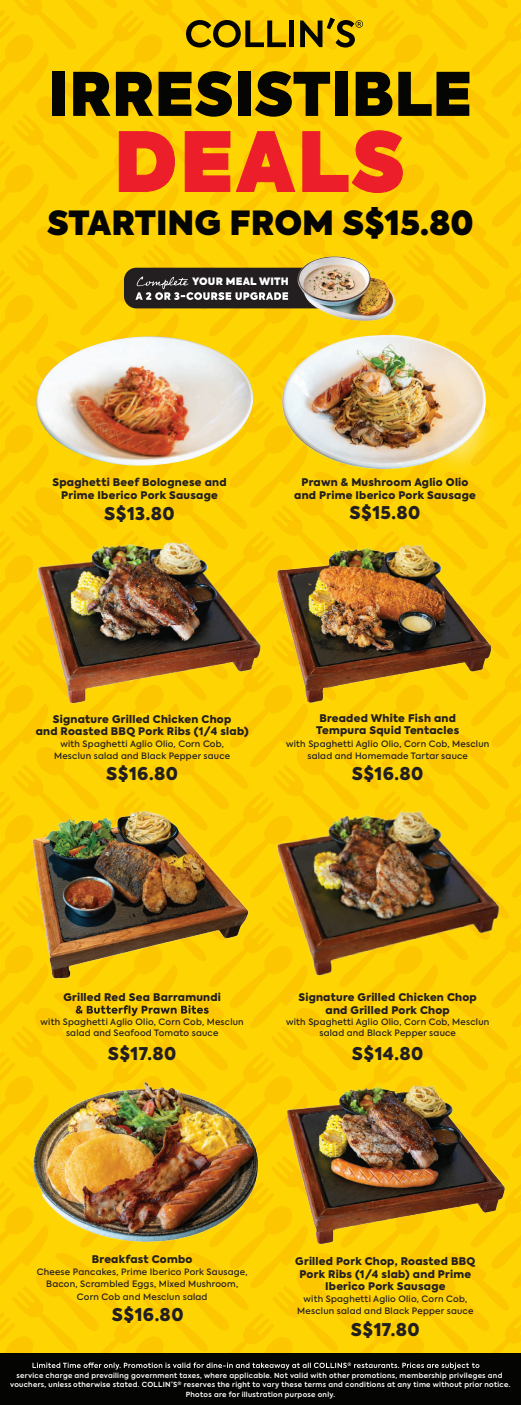
<style>
.page{position:relative;width:521px;height:1405px;background:#fff}
.page>*{position:absolute;margin:0;border:0;box-sizing:border-box;transform-origin:0 0}
.t1{font:800 80.85px "Axiforma";letter-spacing:.03em;color:#ec1e29}
.t2{font:800 59.59px "Axiforma";color:#050504}
.t3{font:800 33.16px "Axiforma";color:#050504}
.t4{font:900 17.5px "Axiforma";letter-spacing:.025em;color:#231f20}
.t5{font:900 10.5px/12.2px "Axiforma";letter-spacing:.025em;color:#231f20;text-align:center}
.t6{font:800 10.15px "Axiforma";letter-spacing:.02em;color:#fff}
.t7{font:500 8.75px/12.2px "Axiforma";letter-spacing:.025em;color:#231f20;text-align:center}
.t8{font:600 7px/9.6px "Axiforma";letter-spacing:.04em;color:#fff;text-align:center}
</style>
<div class="page">
<div style="left:0;top:1352px;width:521px;height:52px;background:#040503"></div>
<svg style="left:32px;top:1362px;width:447px;height:7px"></svg>
<img style="left:0;top:0;width:521px;height:1352px">
<h2 class="t2" style="left:48px;top:51px;width:425px">IRRESISTIBLE</h2>
<h1 class="t1" style="left:114px;top:103px;width:292px">DEALS</h1>
<h3 class="t3" style="left:47px;top:199px;width:428px">STARTING FROM S$15.80</h3>
<p class="t6" style="left:192px;top:274px;width:98px">YOUR MEAL WITH</p>
<p class="t5" style="left:53px;top:476px;width:175px">Spaghetti Beef Bolognese and<br>Prime Iberico Pork Sausage</p>
<h3 class="t4" style="left:104px;top:501px;width:72px">S$13.80</h3>
<h3 class="t4" style="left:350px;top:500px;width:72px">S$15.80</h3>
<p class="t5" style="left:294px;top:476px;width:183px">Prawn &amp; Mushroom Aglio Olio and Prime Iberico Pork Sausage</p>
<p class="t5" style="left:36px;top:712px;width:214px">Signature Grilled Chicken Chop<br>and Roasted BBQ Pork Ribs (1/4 slab)</p>
<p class="t7" style="left:54px;top:738px;width:178px;line-height:11.4px">with Spaghetti Aglio Olio, Corn Cob,<br>Mesclun salad and Black Pepper sauce</p>
<p class="t5" style="left:316px;top:712px;width:145px">Breaded White Fish and<br>Tempura Squid Tentacles</p>
<p class="t7" style="left:286px;top:737px;width:205px">with Spaghetti Aglio Olio, Corn Cob, Mesclun salad and Homemade Tartar sauce</p>
<h3 class="t4" style="left:106px;top:761px;width:73px">S$16.80</h3>
<h3 class="t4" style="left:352px;top:761px;width:73px">S$16.80</h3>
<p class="t5" style="left:63px;top:991px;width:159px">Grilled Red Sea Barramundi</p>
<p class="t7" style="left:41px;top:1016px;width:205px;line-height:11.4px">with Spaghetti Aglio Olio, Corn Cob, Mesclun salad and Seafood Tomato sauce</p>
<p class="t5" style="left:298px;top:991px;width:180px">Signature Grilled Chicken Chop and Grilled Pork Chop</p>
<p class="t7" style="left:286px;top:1016px;width:205px;line-height:11.4px">with Spaghetti Aglio Olio, Corn Cob, Mesclun salad and Black Pepper sauce</p>
<h3 class="t4" style="left:108px;top:1041px;width:70px">S$17.80</h3>
<h3 class="t4" style="left:352px;top:1041px;width:73px">S$14.80</h3>
<p class="t5" style="left:92px;top:1252px;width:102px">Breakfast Combo</p>
<p class="t7" style="left:37px;top:1265px;width:212px">Cheese Pancakes, Prime Iberico Pork Sausage,<br>Bacon, Scrambled Eggs, Mixed Mushroom,<br>Corn Cob and Mesclun salad</p>
<h3 class="t4" style="left:112px;top:1301px;width:73px">S$16.80</h3>
<p class="t5" style="left:295px;top:1255px;width:182px">Grilled Pork Chop, Roasted BBQ<br>Pork Ribs (1/4 slab) and Prime<br>Iberico Pork Sausage</p>
<p class="t7" style="left:297px;top:1292px;width:178px">with Spaghetti Aglio Olio, Corn Cob,<br>Mesclun salad and Black Pepper sauce</p>
<h3 class="t4" style="left:351px;top:1316px;width:70px">S$17.80</h3>
<p class="t8" style="left:10px;top:1369px;width:502px">service charge and prevailing government taxes, where applicable. Not valid with other promotions, membership privileges and vouchers, unless otherwise stated. COLLIN’S® reserves the right to vary these terms and conditions at any time without prior notice.<br>Photos are for illustration purpose only.</p>
</div>
